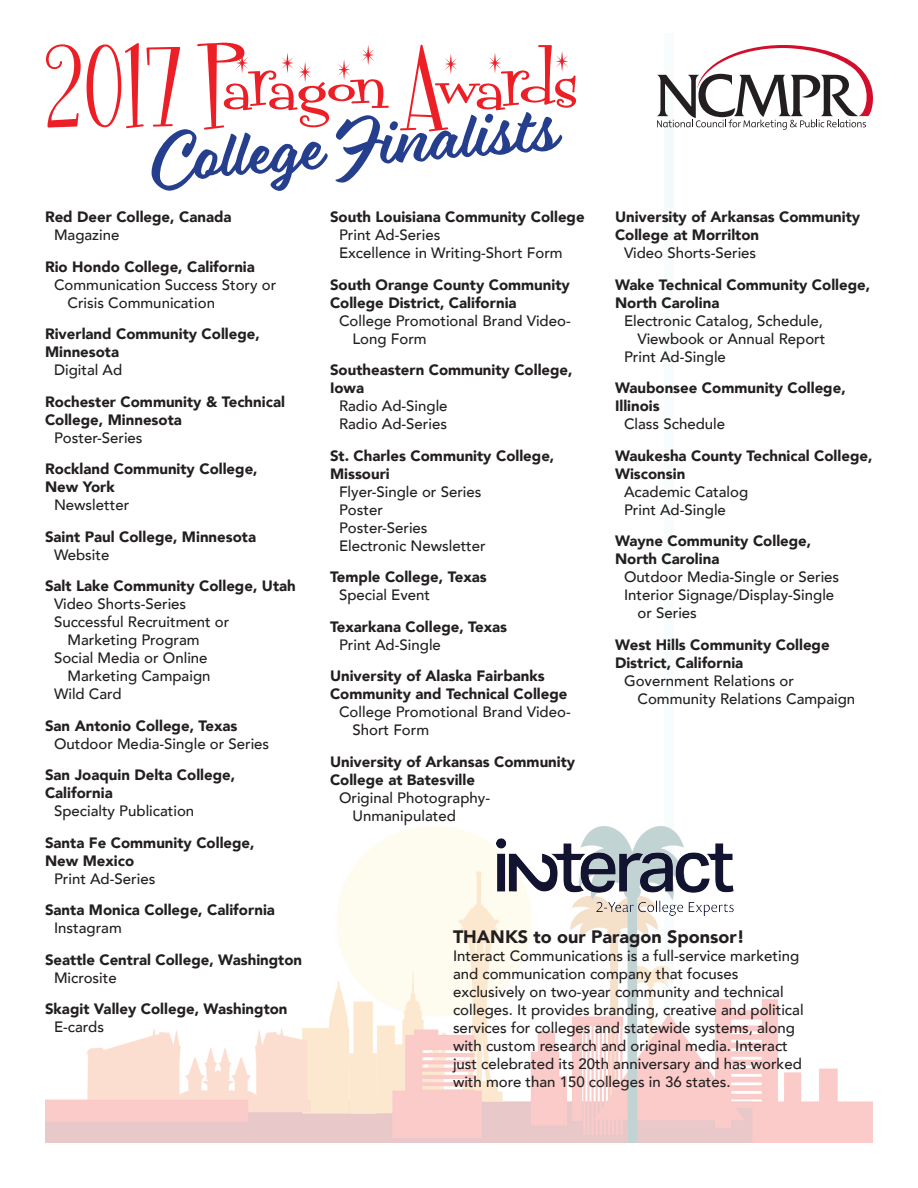
<style>
.page{position:relative;width:918px;height:1188px;background:#fff}
.page>*{position:absolute;margin:0;border:0;box-sizing:border-box;transform-origin:0 0}
.t1{font:90px "Fontdinerdotcom Sparkly";color:#ed1f26}
.t2{font:65.1px "Eds Market Main Script";color:#253f8e}
.t3{font:900 18px "Avenir";color:#231f20}
.t4{font:500 15px/18px "Avenir";color:#231f20}
.t5{font:900 15px/18px "Avenir";color:#231f20}
</style>
<div class="page">
<img style="left:45px;top:130px;width:828px;height:1013px">
<svg style="left:657px;top:45px;width:216px;height:85px"></svg>
<img style="left:497px;top:839px;width:236px;height:76px">
<h1 class="t1" style="left:45px;top:21px;width:535px">2017 Paragon Awards</h1>
<h2 class="t2" style="left:148px;top:123px;width:409px;rotate:-5deg">College Finalists</h2>
<p class="t5" style="left:45px;top:207px;width:188px">Red Deer College, Canada</p>
<p class="t4" style="left:54px;top:225px;width:67px">Magazine</p>
<p class="t5" style="left:45px;top:257px;width:211px">Rio Hondo College, California</p>
<p class="t4" style="left:68px;top:274px;width:210px;text-indent:-14px">Communication Success Story or<br>Crisis Communication</p>
<p class="t5" style="left:45px;top:324px;width:216px">Riverland Community College,<br>Minnesota</p>
<p class="t4" style="left:54px;top:360px;width:70px">Digital Ad</p>
<p class="t5" style="left:45px;top:392px;width:241px">Rochester Community &amp; Technical<br>College, Minnesota</p>
<p class="t4" style="left:54px;top:427px;width:90px">Poster-Series</p>
<p class="t5" style="left:45px;top:459px;width:214px">Rockland Community College,<br>New York</p>
<p class="t4" style="left:54px;top:495px;width:77px">Newsletter</p>
<p class="t5" style="left:45px;top:527px;width:213px">Saint Paul College, Minnesota</p>
<p class="t4" style="left:54px;top:544px;width:57px">Website</p>
<p class="t5" style="left:45px;top:576px;width:252px">Salt Lake Community College, Utah</p>
<p class="t4" style="left:54px;top:594px;width:134px">Video Shorts-Series</p>
<p class="t4" style="left:54px;top:612px;width:177px">Successful Recruitment or</p>
<p class="t4" style="left:68px;top:630px;width:134px">Marketing Program</p>
<p class="t4" style="left:54px;top:648px;width:155px">Social Media or Online</p>
<p class="t4" style="left:68px;top:666px;width:145px">Marketing Campaign</p>
<p class="t4" style="left:54px;top:684px;width:69px">Wild Card</p>
<p class="t5" style="left:45px;top:716px;width:194px">San Antonio College, Texas</p>
<p class="t4" style="left:54px;top:733px;width:217px">Outdoor Media-Single or Series</p>
<p class="t5" style="left:45px;top:765px;width:192px">San Joaquin Delta College,<br>California</p>
<p class="t4" style="left:54px;top:801px;width:142px">Specialty Publication</p>
<p class="t5" style="left:45px;top:833px;width:211px">Santa Fe Community College,<br>New Mexico</p>
<p class="t4" style="left:54px;top:868px;width:103px">Print Ad-Series</p>
<p class="t5" style="left:45px;top:900px;width:231px">Santa Monica College, California</p>
<p class="t4" style="left:54px;top:918px;width:69px">Instagram</p>
<p class="t5" style="left:45px;top:950px;width:259px">Seattle Central College, Washington</p>
<p class="t4" style="left:54px;top:967px;width:64px">Microsite</p>
<p class="t5" style="left:45px;top:999px;width:244px">Skagit Valley College, Washington</p>
<p class="t4" style="left:54px;top:1017px;width:52px">E-cards</p>
<p class="t5" style="left:330px;top:207px;width:256px">South Louisiana Community College</p>
<p class="t4" style="left:339px;top:225px;width:225px">Print Ad-Series<br>Excellence in Writing-Short Form</p>
<p class="t5" style="left:330px;top:275px;width:241px">South Orange County Community<br>College District, California</p>
<p class="t4" style="left:352px;top:310px;width:220px;text-indent:-14px">College Promotional Brand Video-<br>Long Form</p>
<p class="t5" style="left:330px;top:360px;width:244px">Southeastern Community College,<br>Iowa</p>
<p class="t4" style="left:339px;top:396px;width:110px">Radio Ad-Single<br>Radio Ad-Series</p>
<p class="t5" style="left:330px;top:446px;width:226px">St. Charles Community College,<br>Missouri</p>
<p class="t4" style="left:339px;top:481px;width:148px">Flyer-Single or Series<br>Poster<br>Poster-Series<br>Electronic Newsletter</p>
<p class="t5" style="left:330px;top:567px;width:158px">Temple College, Texas</p>
<p class="t4" style="left:339px;top:585px;width:93px">Special Event</p>
<p class="t5" style="left:330px;top:617px;width:179px">Texarkana College, Texas</p>
<p class="t4" style="left:339px;top:634px;width:103px">Print Ad-Single</p>
<p class="t5" style="left:330px;top:666px;width:239px">University of Alaska Fairbanks<br>Community and Technical College</p>
<p class="t4" style="left:352px;top:702px;width:220px;text-indent:-14px">College Promotional Brand Video-<br>Short Form</p>
<p class="t5" style="left:330px;top:752px;width:247px">University of Arkansas Community<br>College at Batesville</p>
<p class="t4" style="left:352px;top:787px;width:139px;text-indent:-14px">Original Photography-<br>Unmanipulated</p>
<p class="t5" style="left:615px;top:207px;width:247px">University of Arkansas Community<br>College at Morrilton</p>
<p class="t4" style="left:624px;top:243px;width:134px">Video Shorts-Series</p>
<p class="t5" style="left:615px;top:275px;width:257px">Wake Technical Community College,<br>North Carolina</p>
<p class="t4" style="left:624px;top:310px;width:200px">Electronic Catalog, Schedule,</p>
<p class="t4" style="left:638px;top:328px;width:189px">Viewbook or Annual Report</p>
<p class="t4" style="left:624px;top:346px;width:103px">Print Ad-Single</p>
<p class="t5" style="left:615px;top:378px;width:232px">Waubonsee Community College,<br>Illinois</p>
<p class="t4" style="left:624px;top:414px;width:103px">Class Schedule</p>
<p class="t5" style="left:615px;top:446px;width:259px">Waukesha County Technical College,<br>Wisconsin</p>
<p class="t4" style="left:624px;top:481px;width:126px">Academic Catalog<br>Print Ad-Single</p>
<p class="t5" style="left:615px;top:531px;width:198px">Wayne Community College,<br>North Carolina</p>
<p class="t4" style="left:624px;top:567px;width:217px">Outdoor Media-Single or Series</p>
<p class="t4" style="left:624px;top:585px;width:212px">Interior Signage/Display-Single</p>
<p class="t4" style="left:638px;top:603px;width:61px">or Series</p>
<p class="t5" style="left:615px;top:635px;width:216px">West Hills Community College<br>District, California</p>
<p class="t4" style="left:638px;top:670px;width:219px;text-indent:-14px">Government Relations or<br>Community Relations Campaign</p>
<p class="t3" style="left:453px;top:921px;width:293px">THANKS to our Paragon Sponsor!</p>
<p class="t4" style="left:453px;top:946px;width:352px">Interact Communications is a full-service marketing and communication company that focuses exclusively on two-year community and technical colleges. It provides branding, creative and political services for colleges and statewide systems, along with custom research and original media. Interact just celebrated its 20th anniversary and has worked with more than 150 colleges in 36 states.</p>
</div>
